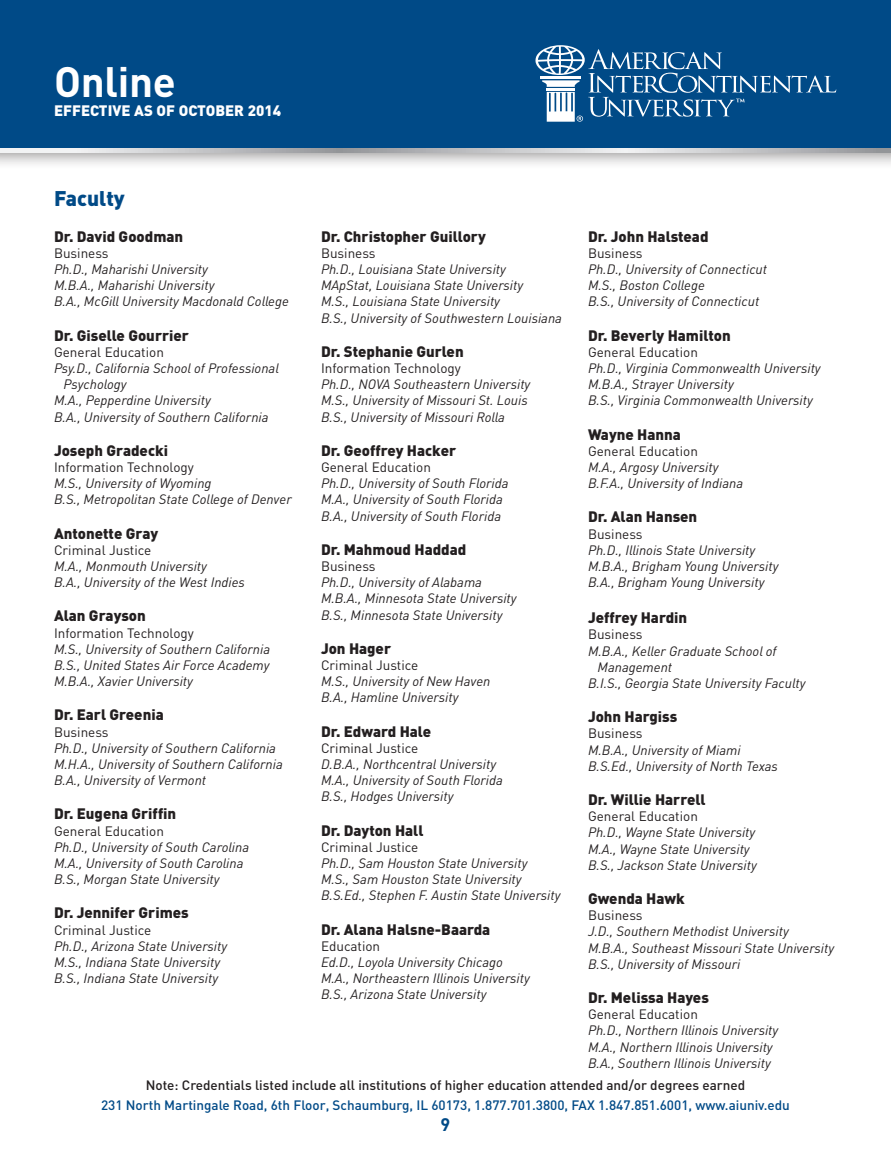
<style>
.page{position:relative;width:891px;height:1161px;background:#fff}
.page>*{position:absolute;margin:0;border:0;box-sizing:border-box;transform-origin:0 0}
.t1{font:700 42px "DIN";letter-spacing:-.005em;color:#fff}
.t2{font:900 21px "DIN";color:#004a87}
.t3{font:700 18px "DIN";color:#004a87}
.t4{font:900 15px "DIN";color:#231f20}
.t5{font:900 15px "DIN";color:#fff}
.t6{font:italic 13.5px/16.2px "DINOT";color:#231f20}
.t7{font:13.5px "DIN";color:#231f20}
.t8{font:500 13.5px "DIN";color:#004a87}
.t9{font:500 13.5px "DIN";color:#231f20}
</style>
<div class="page">
<div style="left:0;top:0;width:891px;height:171px;background:#231f20;opacity:.5"></div>
<div style="left:0;top:0;width:891px;height:149px;background:#004a87"></div>
<svg style="left:536px;top:45px;width:300px;height:77px"></svg>
<svg style="left:0;top:149px;width:891px;height:4px;background:#c5c6c8"></svg>
<h1 class="t1" style="left:54px;top:53px;width:123px">Online</h1>
<p class="t5" style="left:54px;top:101px;width:229px">EFFECTIVE AS OF OCTOBER 2014</p>
<h2 class="t2" style="left:54px;top:184px;width:72px">Faculty</h2>
<p class="t4" style="left:54px;top:226px;width:131px">Dr. David Goodman</p>
<p class="t7" style="left:54px;top:245px;width:56px">Business</p>
<p class="t6" style="left:54px;top:261px;width:236px">Ph.D., Maharishi University<br>M.B.A., Maharishi University<br>B.A., McGill University Macdonald College</p>
<p class="t4" style="left:54px;top:325px;width:137px">Dr. Giselle Gourrier</p>
<p class="t7" style="left:54px;top:344px;width:111px">General Education</p>
<p class="t6" style="left:54px;top:360px;width:226px">Psy.D., California School of Professional</p>
<p class="t6" style="left:64px;top:376px;width:65px">Psychology</p>
<p class="t6" style="left:54px;top:392px;width:158px">M.A., Pepperdine University</p>
<p class="t6" style="left:54px;top:408px;width:216px">B.A., University of Southern California</p>
<p class="t4" style="left:54px;top:440px;width:116px">Joseph Gradecki</p>
<p class="t7" style="left:54px;top:460px;width:141px">Information Technology</p>
<p class="t6" style="left:54px;top:475px;width:239px">M.S., University of Wyoming<br>B.S., Metropolitan State College of Denver</p>
<p class="t4" style="left:54px;top:523px;width:106px">Antonette Gray</p>
<p class="t7" style="left:54px;top:542px;width:99px">Criminal Justice</p>
<p class="t6" style="left:54px;top:558px;width:192px">M.A., Monmouth University<br>B.A., University of the West Indies</p>
<p class="t4" style="left:54px;top:606px;width:93px">Alan Grayson</p>
<p class="t7" style="left:54px;top:625px;width:141px">Information Technology</p>
<p class="t6" style="left:54px;top:641px;width:218px;text-align:justify">M.S., University of Southern California B.S., United States Air Force Academy M.B.A., Xavier University</p>
<p class="t4" style="left:54px;top:705px;width:111px">Dr. Earl Greenia</p>
<p class="t7" style="left:54px;top:724px;width:56px">Business</p>
<p class="t6" style="left:54px;top:740px;width:230px">Ph.D., University of Southern California<br>M.H.A., University of Southern California<br>B.A., University of Vermont</p>
<p class="t4" style="left:54px;top:804px;width:124px">Dr. Eugena Griffin</p>
<p class="t7" style="left:54px;top:823px;width:111px">General Education</p>
<p class="t6" style="left:54px;top:839px;width:197px">Ph.D., University of South Carolina<br>M.A., University of South Carolina<br>B.S., Morgan State University</p>
<p class="t4" style="left:54px;top:903px;width:136px">Dr. Jennifer Grimes</p>
<p class="t7" style="left:54px;top:922px;width:99px">Criminal Justice</p>
<p class="t6" style="left:54px;top:938px;width:175px">Ph.D., Arizona State University<br>M.S., Indiana State University<br>B.S., Indiana State University</p>
<p class="t4" style="left:321px;top:226px;width:166px">Dr. Christopher Guillory</p>
<p class="t7" style="left:321px;top:245px;width:56px">Business</p>
<p class="t6" style="left:321px;top:261px;width:243px">Ph.D., Louisiana State University<br>MApStat, Louisiana State University<br>M.S., Louisiana State University<br>B.S., University of Southwestern Louisiana</p>
<p class="t4" style="left:321px;top:341px;width:144px">Dr. Stephanie Gurlen</p>
<p class="t7" style="left:321px;top:361px;width:141px">Information Technology</p>
<p class="t6" style="left:321px;top:376px;width:211px">Ph.D., NOVA Southeastern University<br>M.S., University of Missouri St. Louis<br>B.S., University of Missouri Rolla</p>
<p class="t4" style="left:321px;top:440px;width:137px">Dr. Geoffrey Hacker</p>
<p class="t7" style="left:321px;top:460px;width:111px">General Education</p>
<p class="t6" style="left:321px;top:475px;width:189px">Ph.D., University of South Florida<br>M.A., University of South Florida<br>B.A., University of South Florida</p>
<p class="t4" style="left:321px;top:539px;width:147px">Dr. Mahmoud Haddad</p>
<p class="t7" style="left:321px;top:559px;width:56px">Business</p>
<p class="t6" style="left:321px;top:574px;width:197px">Ph.D., University of Alabama<br>M.B.A., Minnesota State University<br>B.S., Minnesota State University</p>
<p class="t4" style="left:321px;top:638px;width:72px">Jon Hager</p>
<p class="t7" style="left:321px;top:658px;width:99px">Criminal Justice</p>
<p class="t6" style="left:321px;top:673px;width:171px">M.S., University of New Haven<br>B.A., Hamline University</p>
<p class="t4" style="left:321px;top:721px;width:112px">Dr. Edward Hale</p>
<p class="t7" style="left:321px;top:740px;width:99px">Criminal Justice</p>
<p class="t6" style="left:321px;top:756px;width:183px">D.B.A., Northcentral University<br>M.A., University of South Florida<br>B.S., Hodges University</p>
<p class="t4" style="left:321px;top:820px;width:104px">Dr. Dayton Hall</p>
<p class="t7" style="left:321px;top:839px;width:99px">Criminal Justice</p>
<p class="t6" style="left:321px;top:855px;width:241px">Ph.D., Sam Houston State University<br>M.S., Sam Houston State University<br>B.S.Ed., Stephen F. Austin State University</p>
<p class="t4" style="left:321px;top:919px;width:171px">Dr. Alana Halsne-Baarda</p>
<p class="t7" style="left:321px;top:938px;width:61px">Education</p>
<p class="t6" style="left:321px;top:954px;width:210px">Ed.D., Loyola University Chicago<br>M.A., Northeastern Illinois University<br>B.S., Arizona State University</p>
<p class="t4" style="left:588px;top:226px;width:122px">Dr. John Halstead</p>
<p class="t7" style="left:588px;top:245px;width:56px">Business</p>
<p class="t6" style="left:588px;top:261px;width:181px">Ph.D., University of Connecticut<br>M.S., Boston College<br>B.S., University of Connecticut</p>
<p class="t4" style="left:588px;top:325px;width:144px">Dr. Beverly Hamilton</p>
<p class="t7" style="left:588px;top:344px;width:111px">General Education</p>
<p class="t6" style="left:588px;top:360px;width:234px">Ph.D., Virginia Commonwealth University<br>M.B.A., Strayer University<br>B.S., Virginia Commonwealth University</p>
<p class="t4" style="left:588px;top:424px;width:94px">Wayne Hanna</p>
<p class="t7" style="left:588px;top:443px;width:111px">General Education</p>
<p class="t6" style="left:588px;top:459px;width:157px">M.A., Argosy University<br>B.F.A., University of Indiana</p>
<p class="t4" style="left:588px;top:507px;width:111px">Dr. Alan Hansen</p>
<p class="t7" style="left:588px;top:526px;width:56px">Business</p>
<p class="t6" style="left:588px;top:542px;width:192px">Ph.D., Illinois State University<br>M.B.A., Brigham Young University<br>B.A., Brigham Young University</p>
<p class="t4" style="left:588px;top:608px;width:101px">Jeffrey Hardin</p>
<p class="t7" style="left:588px;top:627px;width:56px">Business</p>
<p class="t6" style="left:588px;top:642px;width:190px">M.B.A., Keller Graduate School of</p>
<p class="t6" style="left:598px;top:659px;width:76px">Management</p>
<p class="t6" style="left:588px;top:675px;width:219px">B.I.S., Georgia State University Faculty</p>
<p class="t4" style="left:588px;top:707px;width:91px">John Hargiss</p>
<p class="t7" style="left:588px;top:726px;width:56px">Business</p>
<p class="t6" style="left:588px;top:741px;width:191px">M.B.A., University of Miami<br>B.S.Ed., University of North Texas</p>
<p class="t4" style="left:588px;top:790px;width:119px">Dr. Willie Harrell</p>
<p class="t7" style="left:588px;top:809px;width:111px">General Education</p>
<p class="t6" style="left:588px;top:824px;width:170px">Ph.D., Wayne State University<br>M.A., Wayne State University<br>B.S., Jackson State University</p>
<p class="t4" style="left:588px;top:889px;width:98px">Gwenda Hawk</p>
<p class="t7" style="left:588px;top:908px;width:56px">Business</p>
<p class="t6" style="left:588px;top:923px;width:248px">J.D., Southern Methodist University<br>M.B.A., Southeast Missouri State University<br>B.S., University of Missouri</p>
<p class="t4" style="left:588px;top:988px;width:122px">Dr. Melissa Hayes</p>
<p class="t7" style="left:588px;top:1007px;width:111px">General Education</p>
<p class="t6" style="left:588px;top:1022px;width:192px">Ph.D., Northern Illinois University<br>M.A., Northern Illinois University<br>B.A., Southern Illinois University</p>
<p class="t9" style="left:146px;top:1077px;width:601px">Note: Credentials listed include all institutions of higher education attended and/or degrees earned</p>
<p class="t8" style="left:101px;top:1096px;width:690px">231 North Martingale Road, 6th Floor, Schaumburg, IL 60173, 1.877.701.3800, FAX 1.847.851.6001, www.aiuniv.edu</p>
<h3 class="t3" style="left:441px;top:1113px;width:11px">9</h3>
</div>
